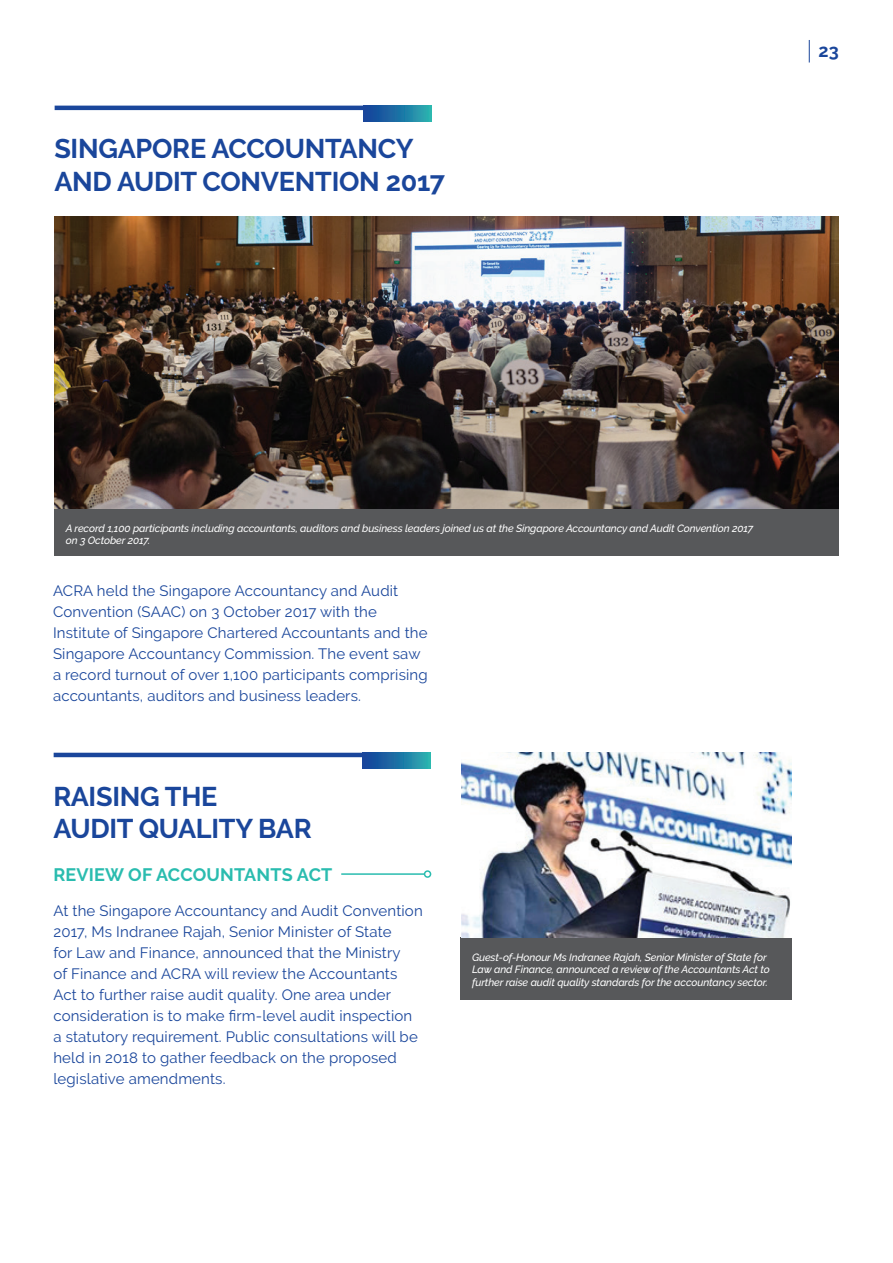
<style>
.page{position:relative;width:893px;height:1263px;background:#fff}
.page>*{position:absolute;margin:0;border:0;box-sizing:border-box;transform-origin:0 0}
.t1{font:700 27px/32.4px "Raleway";letter-spacing:-.01em;color:#1a469b}
.t2{font:700 18px "Raleway";letter-spacing:.01em;color:#2abcaf}
.t3{font:700 18px "Raleway";color:#1a469b}
.t4{font:15px/21px "Raleway";letter-spacing:.01em;color:#1a469b}
.t5{font:italic 500 10.5px/12.6px "Raleway";letter-spacing:-.01em;color:#fff}
</style>
<div class="page">
<svg style="left:809px;top:40px;width:1px;height:23px"></svg>
<div style="left:461px;top:937px;width:331px;height:62px;background:#57585a"></div>
<div style="left:55px;top:508px;width:784px;height:48px;background:#57585a"></div>
<img style="left:461px;top:753px;width:331px;height:184px">
<img style="left:55px;top:217px;width:784px;height:291px">
<hr style="left:341px;top:873px;width:84px;height:2px;background:#2abcaf">
<div style="left:424px;top:870px;width:7px;height:8px;border:2px solid #2abcaf;border-radius:50%"></div>
<hr style="left:55px;top:106px;width:377px;height:4px;background:#1a469b">
<svg style="left:364px;top:106px;width:68px;height:15px"></svg>
<hr style="left:54px;top:753px;width:377px;height:4px;background:#1a469b">
<svg style="left:363px;top:753px;width:68px;height:15px"></svg>
<h1 class="t1" style="left:54px;top:133px;width:392px">SINGAPORE ACCOUNTANCY<br>AND AUDIT CONVENTION 2017</h1>
<p class="t3" style="left:818px;top:40px;width:22px">23</p>
<p class="t5" style="left:66px;top:522px;width:689px">A record 1,100 participants including accountants, auditors and business leaders joined us at the Singapore Accountancy and Audit Convention 2017 on 3 October 2017.</p>
<p class="t4" style="left:53px;top:580px;width:376px">ACRA held the Singapore Accountancy and Audit Convention (SAAC) on 3 October 2017 with the Institute of Singapore Chartered Accountants and the Singapore Accountancy Commission. The event saw a record turnout of over 1,100 participants comprising accountants, auditors and business leaders.</p>
<h1 class="t1" style="left:53px;top:780px;width:260px">RAISING THE<br>AUDIT QUALITY BAR</h1>
<p class="t2" style="left:53px;top:864px;width:280px">REVIEW OF ACCOUNTANTS ACT</p>
<p class="t4" style="left:53px;top:900px;width:371px">At the Singapore Accountancy and Audit Convention 2017, Ms Indranee Rajah, Senior Minister of State<br>for Law and Finance, announced that the Ministry<br>of Finance and ACRA will review the Accountants Act to further raise audit quality. One area under consideration is to make firm-level audit inspection a statutory requirement. Public consultations will be held in 2018 to gather feedback on the proposed legislative amendments.</p>
<p class="t5" style="left:472px;top:951px;width:299px">Guest-of-Honour Ms Indranee Rajah, Senior Minister of State for<br>Law and Finance, announced a review of the Accountants Act to further raise audit quality standards for the accountancy sector.</p>
</div>
